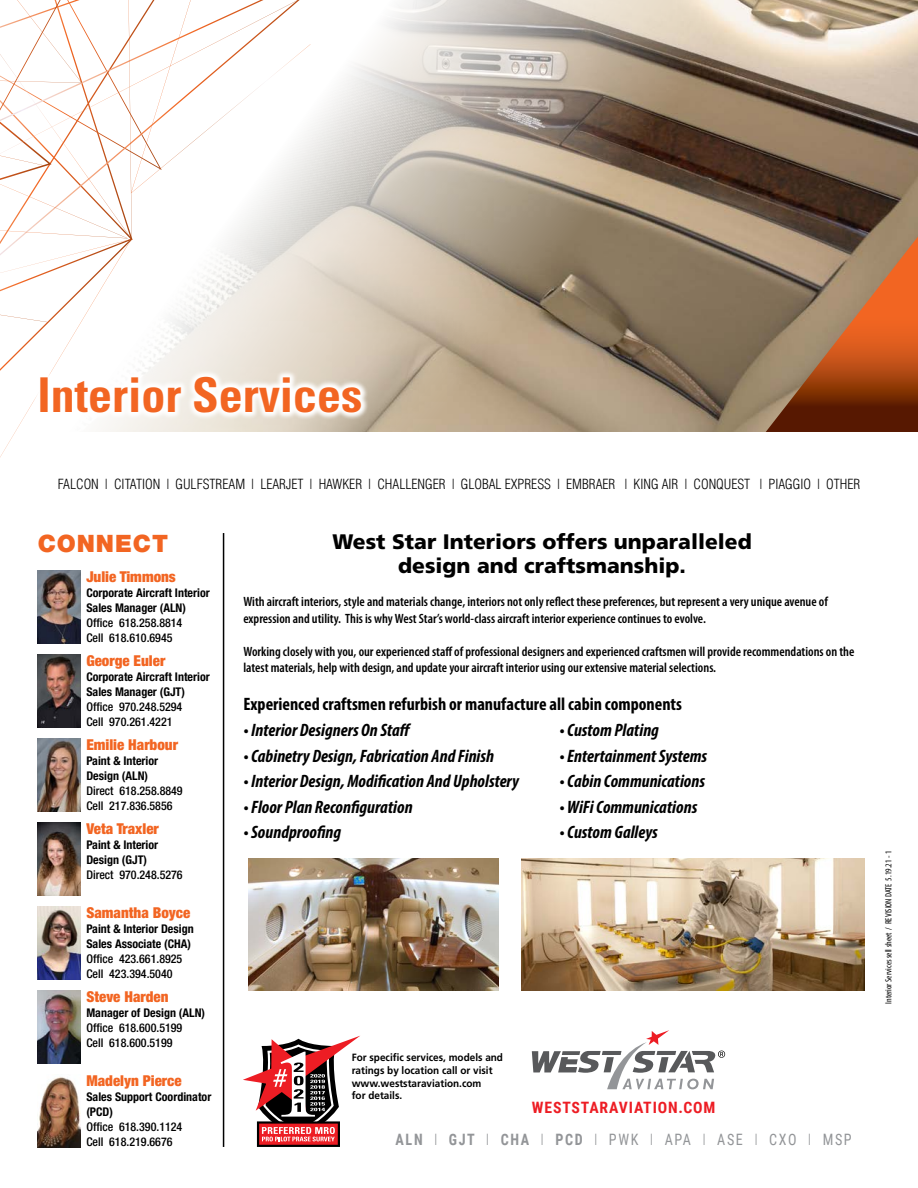
<style>
.page{position:relative;width:918px;height:1188px;background:#fff}
.page>*{position:absolute;margin:0;border:0;box-sizing:border-box;transform-origin:0 0}
.t1{font:700 condensed 48px "Univers";color:#f26522}
.t2{font:900 24px "Helvetica Neue";letter-spacing:.04em;color:#f26522}
.t3{font:900 21px/24px "Frutiger";color:#000;text-align:center}
.t4{font:italic 700 condensed 18px "Myriad Pro";color:#000}
.t5{font:700 condensed 18px "Myriad Pro";color:#000}
.t6{font:15.75px "Roboto Condensed";letter-spacing:.115em;color:#939598;scale:.9 1}
.t7{font:700 15.75px "Roboto Condensed";letter-spacing:.055em;color:#ed1d24}
.t8{font:900 condensed 15px "Helvetica Neue";color:#f26522}
.t9{font:300 condensed 13.65px "Helvetica";color:#000}
.t10{font:600 condensed 13.5px/16.5px "Myriad Pro";color:#000}
.t11{font:500 condensed 12px/15px "Helvetica Neue";color:#000}
.t12{font:700 condensed 12px/15px "Helvetica Neue";color:#000}
.t13{font:700 10.5px/12.6px "Frutiger";color:#000;scale:.95 1}
.t14{font:condensed 9px "Myriad Pro";color:#000}
.s1{font-weight:700}
.s2{font-weight:300}
</style>
<div class="page">
<hr style="left:223px;top:533px;width:1px;height:614px;background:#000">
<img style="left:522px;top:858px;width:343px;height:132px">
<img style="left:249px;top:858px;width:250px;height:132px">
<img style="left:38px;top:570px;width:42px;height:73px">
<img style="left:38px;top:654px;width:42px;height:73px">
<img style="left:38px;top:739px;width:42px;height:72px">
<img style="left:38px;top:823px;width:42px;height:72px">
<img style="left:38px;top:907px;width:42px;height:72px">
<img style="left:38px;top:991px;width:42px;height:72px">
<img style="left:38px;top:1077px;width:42px;height:70px">
<svg style="left:298px;top:0;width:620px;height:432px;background:#ab9783"></svg>
<svg style="left:298px;top:0;width:12px;height:291px"></svg>
<svg style="left:0;top:0;width:298px;height:458px"></svg>
<svg style="left:32px;top:370px;width:337px;height:50px"></svg>
<svg style="left:532px;top:1030px;width:193px;height:59px"></svg>
<svg style="left:243px;top:1036px;width:117px;height:111px"></svg>
<h1 class="t1" style="left:38px;top:366px;width:327px">Interior Services</h1>
<p class="t9" style="left:58px;top:476px;width:804px">FALCON | CITATION | GULFSTREAM | LEARJET | HAWKER | CHALLENGER | GLOBAL EXPRESS | EMBRAER | KING AIR | CONQUEST | PIAGGIO | OTHER</p>
<h2 class="t2" style="left:38px;top:530px;width:132px">CONNECT</h2>
<p class="t8" style="left:86px;top:567px;width:91px">Julie Timmons</p>
<p class="t12" style="left:86px;top:585px;width:125px">Corporate Aircraft Interior<br>Sales Manager (ALN)</p>
<p class="t11" style="left:86px;top:615px;width:98px">Office 618.258.8814<br>Cell 618.610.6945</p>
<p class="t8" style="left:86px;top:651px;width:80px">George Euler</p>
<p class="t12" style="left:86px;top:669px;width:125px">Corporate Aircraft Interior<br>Sales Manager (GJT)</p>
<p class="t11" style="left:86px;top:699px;width:98px">Office 970.248.5294<br>Cell 970.261.4221</p>
<p class="t8" style="left:86px;top:735px;width:93px">Emilie Harbour</p>
<p class="t12" style="left:86px;top:753px;width:73px">Paint &amp; Interior<br>Design (ALN)</p>
<p class="t11" style="left:86px;top:783px;width:98px">Direct 618.258.8849<br>Cell 217.836.5856</p>
<p class="t8" style="left:86px;top:819px;width:74px">Veta Traxler</p>
<p class="t12" style="left:86px;top:837px;width:73px">Paint &amp; Interior<br>Design (GJT)</p>
<p class="t11" style="left:86px;top:867px;width:98px">Direct 970.248.5276</p>
<p class="t8" style="left:86px;top:903px;width:105px">Samantha Boyce</p>
<p class="t12" style="left:86px;top:921px;width:109px">Paint &amp; Interior Design<br>Sales Associate (CHA)</p>
<p class="t11" style="left:86px;top:951px;width:98px">Office 423.661.8925<br>Cell 423.394.5040</p>
<p class="t8" style="left:86px;top:987px;width:84px">Steve Harden</p>
<p class="t12" style="left:86px;top:1005px;width:120px">Manager of Design (ALN)</p>
<p class="t11" style="left:86px;top:1020px;width:98px">Office 618.600.5199<br>Cell 618.600.5199</p>
<p class="t8" style="left:86px;top:1071px;width:97px">Madelyn Pierce</p>
<p class="t12" style="left:86px;top:1089px;width:126px">Sales Support Coordinator (PCD)</p>
<p class="t11" style="left:86px;top:1119px;width:98px">Office 618.390.1124<br>Cell 618.219.6676</p>
<h3 class="t3" style="left:332px;top:530px;width:421px">West Star Interiors offers unparalleled design and craftsmanship.</h3>
<p class="t10" style="left:243px;top:593px;width:586px">With aircraft interiors, style and materials change, interiors not only reflect these preferences, but represent a very unique avenue of expression and utility. This is why West Star’s world-class aircraft interior experience continues to evolve.</p>
<p class="t10" style="left:243px;top:643px;width:613px">Working closely with you, our experienced staff of professional designers and experienced craftsmen will provide recommendations on the latest materials, help with design, and update your aircraft interior using our extensive material selections.</p>
<h3 class="t5" style="left:243px;top:692px;width:440px">Experienced craftsmen refurbish or manufacture all cabin components</h3>
<h3 class="t4" style="left:243px;top:719px;width:169px">• Interior Designers On Staff</h3>
<h3 class="t4" style="left:243px;top:745px;width:252px">• Cabinetry Design, Fabrication And Finish</h3>
<h3 class="t4" style="left:243px;top:770px;width:277px">• Interior Design, Modification And Upholstery</h3>
<h3 class="t4" style="left:243px;top:796px;width:171px">• Floor Plan Reconfiguration</h3>
<h3 class="t4" style="left:243px;top:821px;width:99px">• Soundproofing</h3>
<h3 class="t4" style="left:560px;top:719px;width:101px">• Custom Plating</h3>
<h3 class="t4" style="left:560px;top:745px;width:149px">• Entertainment Systems</h3>
<h3 class="t4" style="left:560px;top:770px;width:147px">• Cabin Communications</h3>
<h3 class="t4" style="left:560px;top:796px;width:139px">• WiFi Communications</h3>
<h3 class="t4" style="left:560px;top:821px;width:100px">• Custom Galleys</h3>
<p class="t13" style="left:352px;top:1051px;width:161px">For specific services, models and ratings by location call or visit www.weststaraviation.com<br>for details.</p>
<p class="t7" style="left:532px;top:1096px;width:185px">WESTSTARAVIATION.COM</p>
<p class="t6" style="left:396px;top:1128px;width:508px"><span class="s1">ALN</span> <span class="s2">I</span> <span class="s1">GJT</span> <span class="s2">I</span> <span class="s1">CHA</span> <span class="s2">I</span> <span class="s1">PCD</span> <span class="s2">I</span> PWK <span class="s2">I</span> APA <span class="s2">I</span> ASE <span class="s2">I</span> CXO <span class="s2">I</span> MSP</p>
<p class="t14" style="left:883px;top:1004px;width:154px;rotate:-90deg">Interior Services sell sheet / REVISION DATE 5.19.21 - 1</p>
</div>
